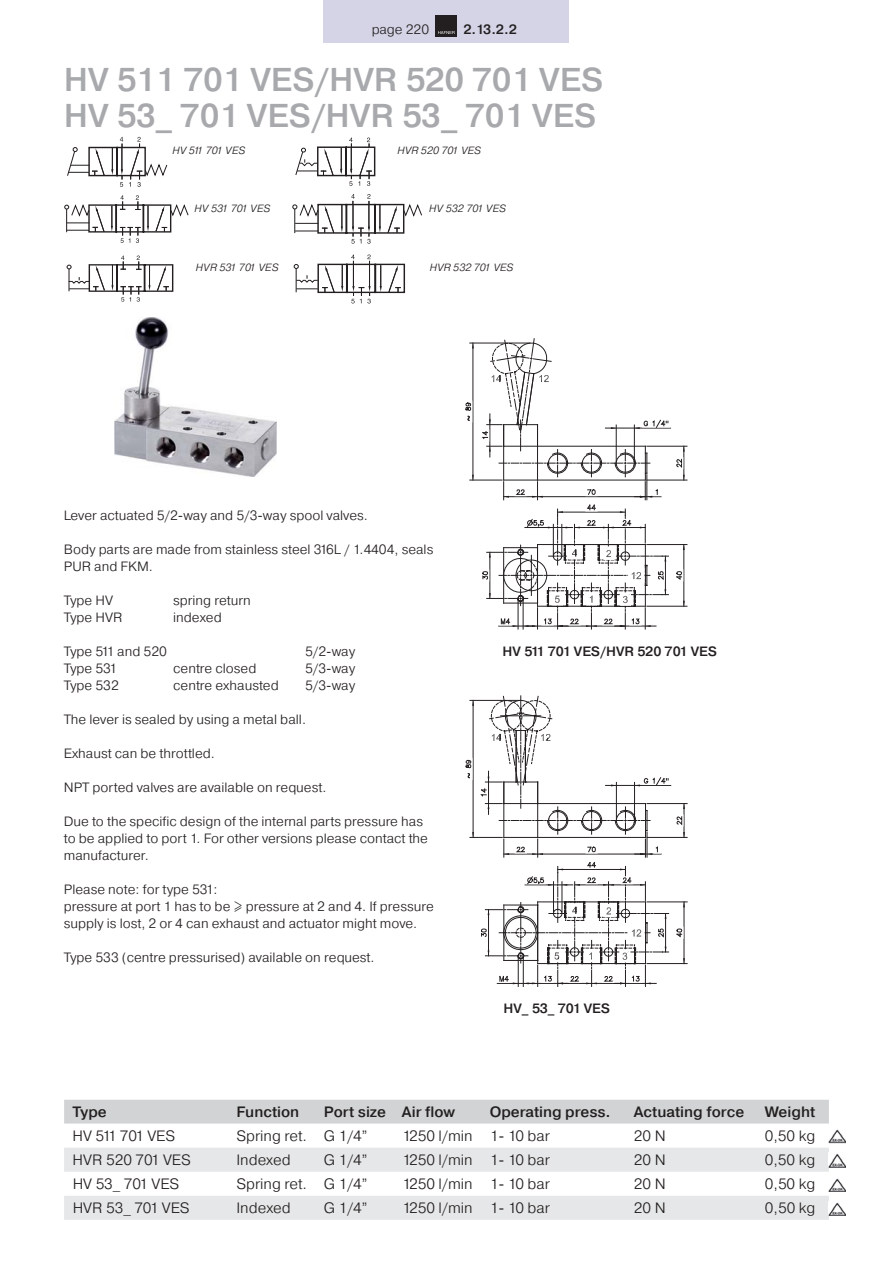
<style>
.page{position:relative;width:893px;height:1263px;background:#fff}
.page>*{position:absolute;margin:0;border:0;box-sizing:border-box;transform-origin:0 0}
.t1{font:500 33px/36px "Pragmatica";color:#a7a9ac}
.t2{font:300 15px "Pragmatica";color:#231f20}
.t3{font:500 15px "Pragmatica";color:#231f20}
.t4{font:300 13.5px/17px "Pragmatica";color:#231f20}
.t5{font:500 13.5px "Pragmatica";color:#231f20}
.t6{font:italic 300 10.5px "Pragmatica";color:#231f20}
</style>
<div class="page">
<svg style="left:295px;top:138px;width:81px;height:48px"></svg>
<img style="left:115px;top:318px;width:162px;height:159px">
<svg style="left:67px;top:137px;width:101px;height:50px"></svg>
<svg style="left:292px;top:194px;width:130px;height:50px"></svg>
<svg style="left:64px;top:195px;width:124px;height:48px"></svg>
<svg style="left:294px;top:255px;width:111px;height:48px"></svg>
<svg style="left:67px;top:256px;width:107px;height:46px"></svg>
<hr style="left:473px;top:343px;width:1px;height:137px;background:#231f20">
<hr style="left:647px;top:606px;width:40px;height:1px;background:#231f20">
<hr style="left:470px;top:343px;width:60px;height:1px;background:#231f20">
<hr style="left:647px;top:544px;width:40px;height:1px;background:#231f20">
<hr style="left:470px;top:480px;width:32px;height:1px;background:#231f20">
<hr style="left:647px;top:480px;width:40px;height:1px;background:#231f20">
<hr style="left:647px;top:446px;width:40px;height:1px;background:#231f20">
<svg style="left:465px;top:402px;width:7px;height:19px"></svg>
<svg style="left:481px;top:338px;width:204px;height:291px"></svg>
<hr style="left:473px;top:700px;width:1px;height:137px;background:#231f20">
<hr style="left:647px;top:963px;width:40px;height:1px;background:#231f20">
<hr style="left:470px;top:700px;width:49px;height:1px;background:#231f20">
<hr style="left:647px;top:902px;width:40px;height:1px;background:#231f20">
<hr style="left:470px;top:837px;width:32px;height:1px;background:#231f20">
<hr style="left:647px;top:837px;width:40px;height:1px;background:#231f20">
<hr style="left:647px;top:803px;width:40px;height:1px;background:#231f20">
<svg style="left:465px;top:759px;width:7px;height:20px"></svg>
<svg style="left:480px;top:696px;width:205px;height:290px"></svg>
<div style="left:324px;top:0;width:245px;height:43px;background:#d4d4e6"></div>
<div style="left:436px;top:15px;width:21px;height:21px;background:#231f20"></div>
<svg style="left:438px;top:31px;width:17px;height:3px"></svg>
<div style="left:64px;top:1100px;width:765px;height:24px;background:#d1d3d4"></div>
<svg style="left:64px;top:1148px;width:765px;height:72px;fill:#e6e7e8"></svg>
<img style="left:829px;top:1129px;width:17px;height:14px">
<img style="left:829px;top:1153px;width:17px;height:14px">
<img style="left:829px;top:1178px;width:17px;height:14px">
<img style="left:829px;top:1202px;width:17px;height:14px">
<p class="t4" style="left:372px;top:22px;width:59px">page 220</p>
<p class="t5" style="left:463px;top:24px;width:55px">2.13.2.2</p>
<h1 class="t1" style="left:64px;top:64px;width:541px">HV 511 701 VES/HVR 520 701 VES<br>HV 53_ 701 VES/HVR 53_ 701 VES</h1>
<p class="t6" style="left:172px;top:147px;width:75px">HV 511 701 VES</p>
<p class="t6" style="left:397px;top:146px;width:85px">HVR 520 701 VES</p>
<p class="t6" style="left:195px;top:205px;width:77px">HV 531 701 VES</p>
<p class="t6" style="left:429px;top:205px;width:78px">HV 532 701 VES</p>
<p class="t6" style="left:196px;top:264px;width:84px">HVR 531 701 VES</p>
<p class="t6" style="left:430px;top:264px;width:85px">HVR 532 701 VES</p>
<p class="t4" style="left:64px;top:508px;width:306px">Lever actuated 5/2-way and 5/3-way spool valves.</p>
<p class="t4" style="left:64px;top:542px;width:371px">Body parts are made from stainless steel 316L / 1.4404, seals<br>PUR and FKM.</p>
<p class="t4" style="left:64px;top:593px;width:51px">Type HV</p>
<p class="t4" style="left:173px;top:593px;width:79px">spring return</p>
<p class="t4" style="left:64px;top:610px;width:60px">Type HVR</p>
<p class="t4" style="left:173px;top:610px;width:50px">indexed</p>
<p class="t4" style="left:64px;top:644px;width:105px">Type 511 and 520</p>
<p class="t4" style="left:305px;top:644px;width:52px">5/2-way</p>
<p class="t4" style="left:64px;top:661px;width:55px">Type 531</p>
<p class="t4" style="left:173px;top:661px;width:85px">centre closed</p>
<p class="t4" style="left:305px;top:661px;width:52px">5/3-way</p>
<p class="t4" style="left:64px;top:678px;width:57px">Type 532</p>
<p class="t4" style="left:173px;top:678px;width:107px">centre exhausted</p>
<p class="t4" style="left:305px;top:678px;width:52px">5/3-way</p>
<p class="t4" style="left:64px;top:712px;width:244px">The lever is sealed by using a metal ball.</p>
<p class="t4" style="left:64px;top:746px;width:153px">Exhaust can be throttled.</p>
<p class="t4" style="left:64px;top:780px;width:264px">NPT ported valves are available on request.</p>
<p class="t4" style="left:64px;top:814px;width:366px">Due to the specific design of the internal parts pressure has to be applied to port 1. For other versions please contact the manufacturer.</p>
<p class="t4" style="left:64px;top:882px;width:371px">Please note: for type 531:<br>pressure at port 1 has to be ≥ pressure at 2 and 4. If pressure supply is lost, 2 or 4 can exhaust and actuator might move.</p>
<p class="t4" style="left:64px;top:950px;width:312px">Type 533 (centre pressurised) available on request.</p>
<p class="t5" style="left:502px;top:646px;width:216px">HV 511 701 VES/HVR 520 701 VES</p>
<p class="t5" style="left:503px;top:1003px;width:108px">HV_ 53_ 701 VES</p>
<p class="t3" style="left:73px;top:1106px;width:36px">Type</p>
<p class="t3" style="left:236px;top:1106px;width:65px">Function</p>
<p class="t3" style="left:324px;top:1106px;width:133px">Port size Air flow</p>
<p class="t3" style="left:490px;top:1106px;width:122px">Operating press.</p>
<p class="t3" style="left:634px;top:1106px;width:112px">Actuating force</p>
<p class="t3" style="left:765px;top:1106px;width:52px">Weight</p>
<p class="t2" style="left:73px;top:1130px;width:104px">HV 511 701 VES</p>
<p class="t2" style="left:236px;top:1130px;width:133px">Spring ret. G 1/4”</p>
<p class="t2" style="left:402px;top:1130px;width:149px">1250 l/min 1- 10 bar</p>
<p class="t2" style="left:634px;top:1130px;width:33px">20 N</p>
<p class="t2" style="left:765px;top:1130px;width:52px">0,50 kg</p>
<p class="t2" style="left:73px;top:1154px;width:120px">HVR 520 701 VES</p>
<p class="t2" style="left:236px;top:1154px;width:56px">Indexed</p>
<p class="t2" style="left:324px;top:1154px;width:45px">G 1/4”</p>
<p class="t2" style="left:402px;top:1154px;width:149px">1250 l/min 1- 10 bar</p>
<p class="t2" style="left:634px;top:1154px;width:33px">20 N</p>
<p class="t2" style="left:765px;top:1154px;width:52px">0,50 kg</p>
<p class="t2" style="left:73px;top:1178px;width:108px">HV 53_ 701 VES</p>
<p class="t2" style="left:236px;top:1178px;width:133px">Spring ret. G 1/4”</p>
<p class="t2" style="left:402px;top:1178px;width:149px">1250 l/min 1- 10 bar</p>
<p class="t2" style="left:634px;top:1178px;width:33px">20 N</p>
<p class="t2" style="left:765px;top:1178px;width:52px">0,50 kg</p>
<p class="t2" style="left:73px;top:1202px;width:119px">HVR 53_ 701 VES</p>
<p class="t2" style="left:236px;top:1202px;width:56px">Indexed</p>
<p class="t2" style="left:324px;top:1202px;width:45px">G 1/4”</p>
<p class="t2" style="left:402px;top:1202px;width:149px">1250 l/min 1- 10 bar</p>
<p class="t2" style="left:634px;top:1202px;width:33px">20 N</p>
<p class="t2" style="left:765px;top:1202px;width:52px">0,50 kg</p>
</div>
